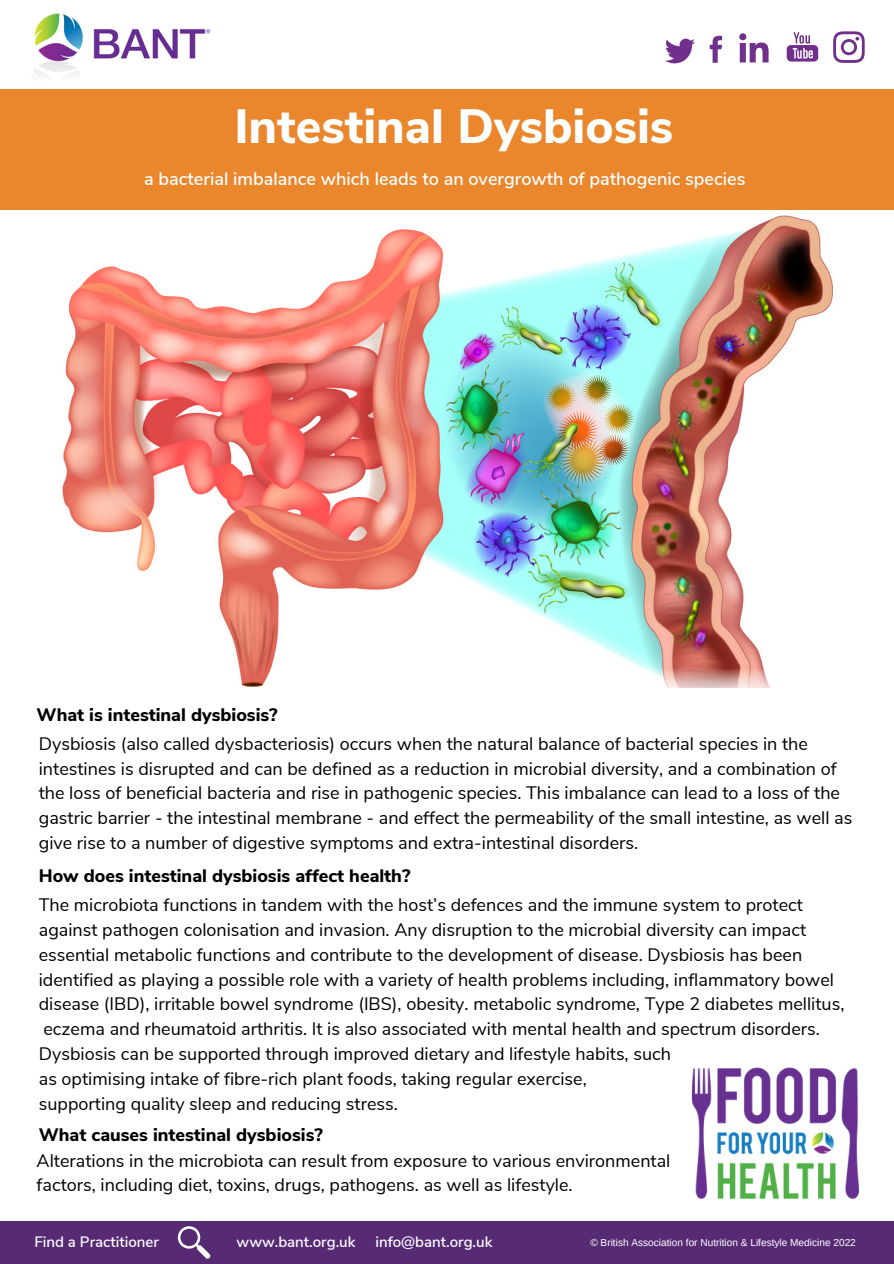
<style>
.page{position:relative;width:894px;height:1264px;background:#fff}
.page>*{position:absolute;margin:0;border:0;box-sizing:border-box;transform-origin:0 0}
.t1{font:800 48px "Nunito Sans";color:#fff}
.t2{font:18px/24.8px "Nunito Sans";color:#000}
.t3{font:800 18px "Nunito Sans";color:#000}
.t4{font:600 18px "Nunito Sans";color:#fff}
.t5{font:600 15px "Nunito Sans";color:#fff}
.t6{font:10.05px "Arimo";color:#fff}
</style>
<div class="page">
<svg style="left:665px;top:39px;width:30px;height:24px"></svg>
<svg style="left:709px;top:36px;width:13px;height:27px"></svg>
<svg style="left:739px;top:33px;width:29px;height:29px"></svg>
<svg style="left:786px;top:32px;width:32px;height:30px"></svg>
<svg style="left:833px;top:31px;width:31px;height:32px"></svg>
<img style="left:691px;top:1067px;width:168px;height:133px">
<div style="left:0;top:1220px;width:893px;height:43px;background:#572b73"></div>
<svg style="left:177px;top:1226px;width:34px;height:33px"></svg>
<img style="left:32px;top:13px;width:179px;height:64px">
<div style="left:0;top:89px;width:893px;height:121px;background:#ea862c"></div>
<img style="left:62px;top:215px;width:771px;height:472px">
<h1 class="t1" style="left:234px;top:94px;width:440px">Intestinal Dysbiosis</h1>
<p class="t4" style="left:144px;top:167px;width:602px">a bacterial imbalance which leads to an overgrowth of pathogenic species</p>
<p class="t3" style="left:37px;top:702px;width:242px">What is intestinal dysbiosis?</p>
<p class="t2" style="left:39px;top:731px;width:814px">Dysbiosis (also called dysbacteriosis) occurs when the natural balance of bacterial species in the intestines is disrupted and can be defined as a reduction in microbial diversity, and a combination of the loss of beneficial bacteria and rise in pathogenic species. This imbalance can lead to a loss of the gastric barrier - the intestinal membrane - and effect the permeability of the small intestine, as well as give rise to a number of digestive symptoms and extra-intestinal disorders.</p>
<p class="t3" style="left:39px;top:863px;width:373px">How does intestinal dysbiosis affect health?</p>
<p class="t2" style="left:39px;top:893px;width:807px">The microbiota functions in tandem with the host’s defences and the immune system to protect against pathogen colonisation and invasion. Any disruption to the microbial diversity can impact essential metabolic functions and contribute to the development of disease. Dysbiosis has been identified as playing a possible role with a variety of health problems including, inflammatory bowel disease (IBD), irritable bowel syndrome (IBS), obesity. metabolic syndrome, Type 2 diabetes mellitus, eczema and rheumatoid arthritis. It is also associated with mental health and spectrum disorders.<br>Dysbiosis can be supported through improved dietary and lifestyle habits, such<br>as optimising intake of fibre-rich plant foods, taking regular exercise,<br>supporting quality sleep and reducing stress.</p>
<p class="t3" style="left:39px;top:1122px;width:285px">What causes intestinal dysbiosis?</p>
<p class="t2" style="left:37px;top:1148px;width:635px">Alterations in the microbiota can result from exposure to various environmental factors, including diet, toxins, drugs, pathogens. as well as lifestyle.</p>
<p class="t5" style="left:34px;top:1231px;width:126px">Find a Practitioner</p>
<p class="t5" style="left:236px;top:1231px;width:120px">www.bant.org.uk</p>
<p class="t5" style="left:375px;top:1231px;width:118px">info@bant.org.uk</p>
<p class="t6" style="left:590px;top:1236px;width:267px">© British Association for Nutrition &amp; Lifestyle Medicine 2022</p>
</div>
